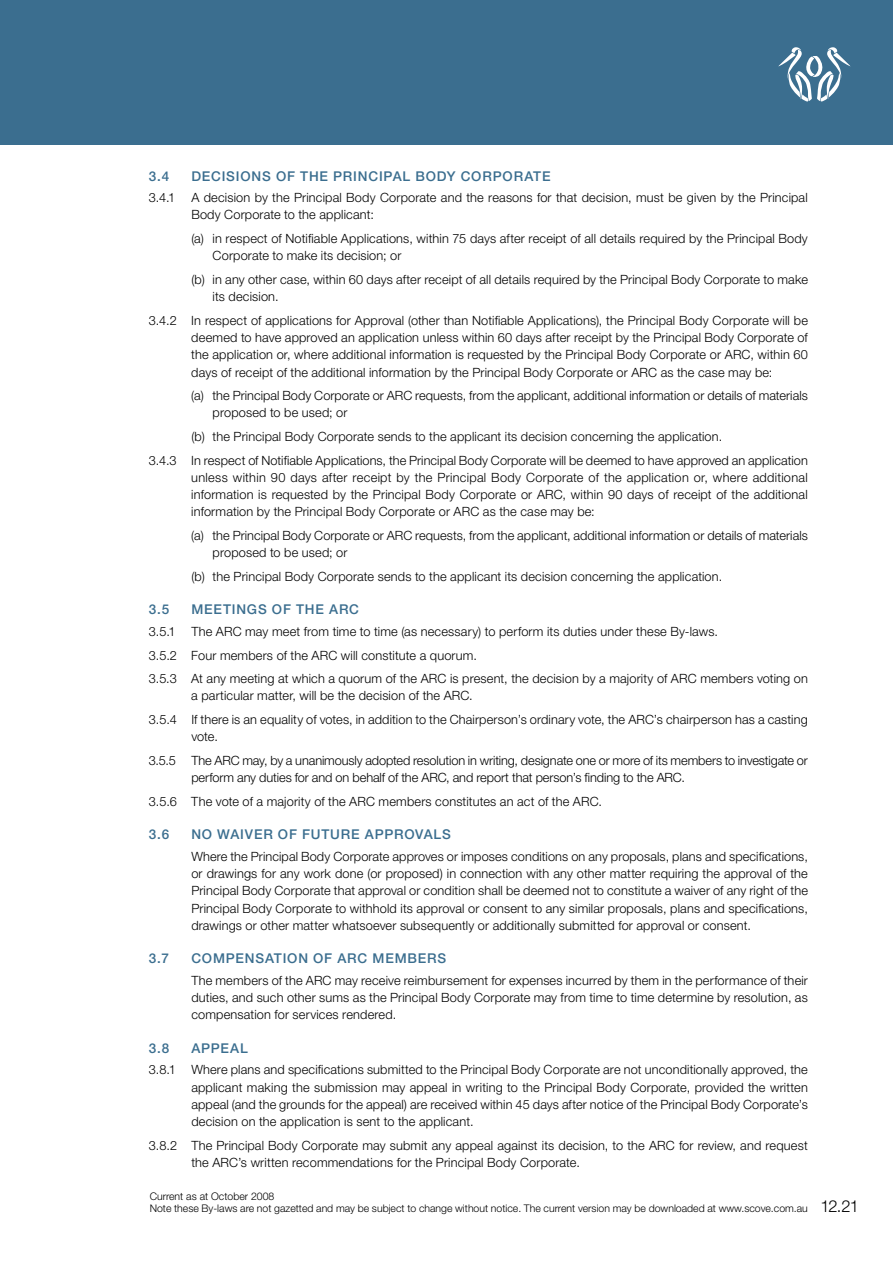
<style>
.page{position:relative;width:893px;height:1263px;background:#fff}
.page>*{position:absolute;margin:0;border:0;box-sizing:border-box;transform-origin:0 0}
.t1{font:300 16.5px "Helvetica Neue";color:#000}
.t2{font:500 13.5px "Helvetica Neue";letter-spacing:.06em;color:#3b6e8f}
.t3{font:300 12.75px/17.2px "Helvetica Neue";letter-spacing:.01em;color:#000}
.t4{font:300 10.5px/12px "Helvetica Neue";color:#000}
</style>
<div class="page">
<div style="left:0;top:0;width:893px;height:145px;background:#3b6e8f"></div>
<svg style="left:778px;top:47px;width:72px;height:55px"></svg>
<p class="t2" style="left:149px;top:168px;width:22px">3.4</p>
<p class="t2" style="left:191px;top:168px;width:361px">DECISIONS OF THE PRINCIPAL BODY CORPORATE</p>
<p class="t3" style="left:191px;top:189px;width:618px;text-indent:-43px">3.4.1 A decision by the Principal Body Corporate and the reasons for that decision, must be given by the Principal<br>Body Corporate to the applicant:</p>
<p class="t3" style="left:213px;top:230px;width:597px;text-indent:-21px">(a) in respect of Notifiable Applications, within 75 days after receipt of all details required by the Principal Body<br>Corporate to make its decision; or</p>
<p class="t3" style="left:213px;top:270px;width:597px;text-indent:-21px">(b) in any other case, within 60 days after receipt of all details required by the Principal Body Corporate to make its decision.</p>
<p class="t3" style="left:191px;top:311px;width:618px;text-align:justify;text-indent:-43px">3.4.2 In respect of applications for Approval (other than Notifiable Applications), the Principal Body Corporate will be deemed to have approved an application unless within 60 days after receipt by the Principal Body Corporate of the application or, where additional information is requested by the Principal Body Corporate or ARC, within 60 days of receipt of the additional information by the Principal Body Corporate or ARC as the case may be:</p>
<p class="t3" style="left:213px;top:387px;width:597px;text-indent:-21px">(a) the Principal Body Corporate or ARC requests, from the applicant, additional information or details of materials proposed to be used; or</p>
<p class="t3" style="left:149px;top:424px;width:660px;line-height:23.7px;text-indent:43px">(b) the Principal Body Corporate sends to the applicant its decision concerning the application.<br>3.4.3 In respect of Notifiable Applications, the Principal Body Corporate will be deemed to have approved an application</p>
<p class="t3" style="left:191px;top:468px;width:618px;text-align:justify">unless within 90 days after receipt by the Principal Body Corporate of the application or, where additional information is requested by the Principal Body Corporate or ARC, within 90 days of receipt of the additional information by the Principal Body Corporate or ARC as the case may be:</p>
<p class="t3" style="left:213px;top:527px;width:597px;text-indent:-21px">(a) the Principal Body Corporate or ARC requests, from the applicant, additional information or details of materials proposed to be used; or</p>
<p class="t3" style="left:191px;top:567px;width:532px">(b) the Principal Body Corporate sends to the applicant its decision concerning the application.</p>
<p class="t2" style="left:149px;top:602px;width:22px">3.5</p>
<p class="t2" style="left:191px;top:602px;width:169px">MEETINGS OF THE ARC</p>
<p class="t3" style="left:149px;top:619px;width:661px;line-height:23.7px">3.5.1 The ARC may meet from time to time (as necessary) to perform its duties under these By-laws.<br>3.5.2 Four members of the ARC will constitute a quorum.<br>3.5.3 At any meeting at which a quorum of the ARC is present, the decision by a majority of ARC members voting on</p>
<p class="t3" style="left:149px;top:684px;width:660px;line-height:23.7px;text-indent:43px">a particular matter, will be the decision of the ARC.<br>3.5.4 If there is an equality of votes, in addition to the Chairperson’s ordinary vote, the ARC’s chairperson has a casting</p>
<p class="t3" style="left:149px;top:725px;width:661px;line-height:23.7px;text-indent:43px">vote.<br>3.5.5 The ARC may, by a unanimously adopted resolution in writing, designate one or more of its members to investigate or</p>
<p class="t3" style="left:149px;top:765px;width:538px;line-height:23.7px;text-indent:43px">perform any duties for and on behalf of the ARC, and report that person’s finding to the ARC.<br>3.5.6 The vote of a majority of the ARC members constitutes an act of the ARC.</p>
<p class="t2" style="left:149px;top:826px;width:22px">3.6</p>
<p class="t2" style="left:191px;top:826px;width:261px">NO WAIVER OF FUTURE APPROVALS</p>
<p class="t3" style="left:191px;top:847px;width:618px;text-align:justify">Where the Principal Body Corporate approves or imposes conditions on any proposals, plans and specifications, or drawings for any work done (or proposed) in connection with any other matter requiring the approval of the Principal Body Corporate that approval or condition shall be deemed not to constitute a waiver of any right of the Principal Body Corporate to withhold its approval or consent to any similar proposals, plans and specifications, drawings or other matter whatsoever subsequently or additionally submitted for approval or consent.</p>
<p class="t2" style="left:149px;top:950px;width:22px">3.7</p>
<p class="t2" style="left:191px;top:950px;width:256px">COMPENSATION OF ARC MEMBERS</p>
<p class="t3" style="left:191px;top:971px;width:618px;text-align:justify">The members of the ARC may receive reimbursement for expenses incurred by them in the performance of their duties, and such other sums as the Principal Body Corporate may from time to time determine by resolution, as compensation for services rendered.</p>
<p class="t2" style="left:149px;top:1040px;width:22px">3.8</p>
<p class="t2" style="left:191px;top:1040px;width:58px">APPEAL</p>
<p class="t3" style="left:191px;top:1061px;width:618px;text-align:justify;text-indent:-43px">3.8.1 Where plans and specifications submitted to the Principal Body Corporate are not unconditionally approved, the applicant making the submission may appeal in writing to the Principal Body Corporate, provided the written appeal (and the grounds for the appeal) are received within 45 days after notice of the Principal Body Corporate’s decision on the application is sent to the applicant.</p>
<p class="t3" style="left:191px;top:1136px;width:618px;text-indent:-43px">3.8.2 The Principal Body Corporate may submit any appeal against its decision, to the ARC for review, and request the ARC’s written recommendations for the Principal Body Corporate.</p>
<p class="t4" style="left:150px;top:1190px;width:660px">Current as at October 2008<br>Note these By-laws are not gazetted and may be subject to change without notice. The current version may be downloaded at www.scove.com.au</p>
<p class="t1" style="left:820px;top:1196px;width:40px">12.21</p>
</div>
